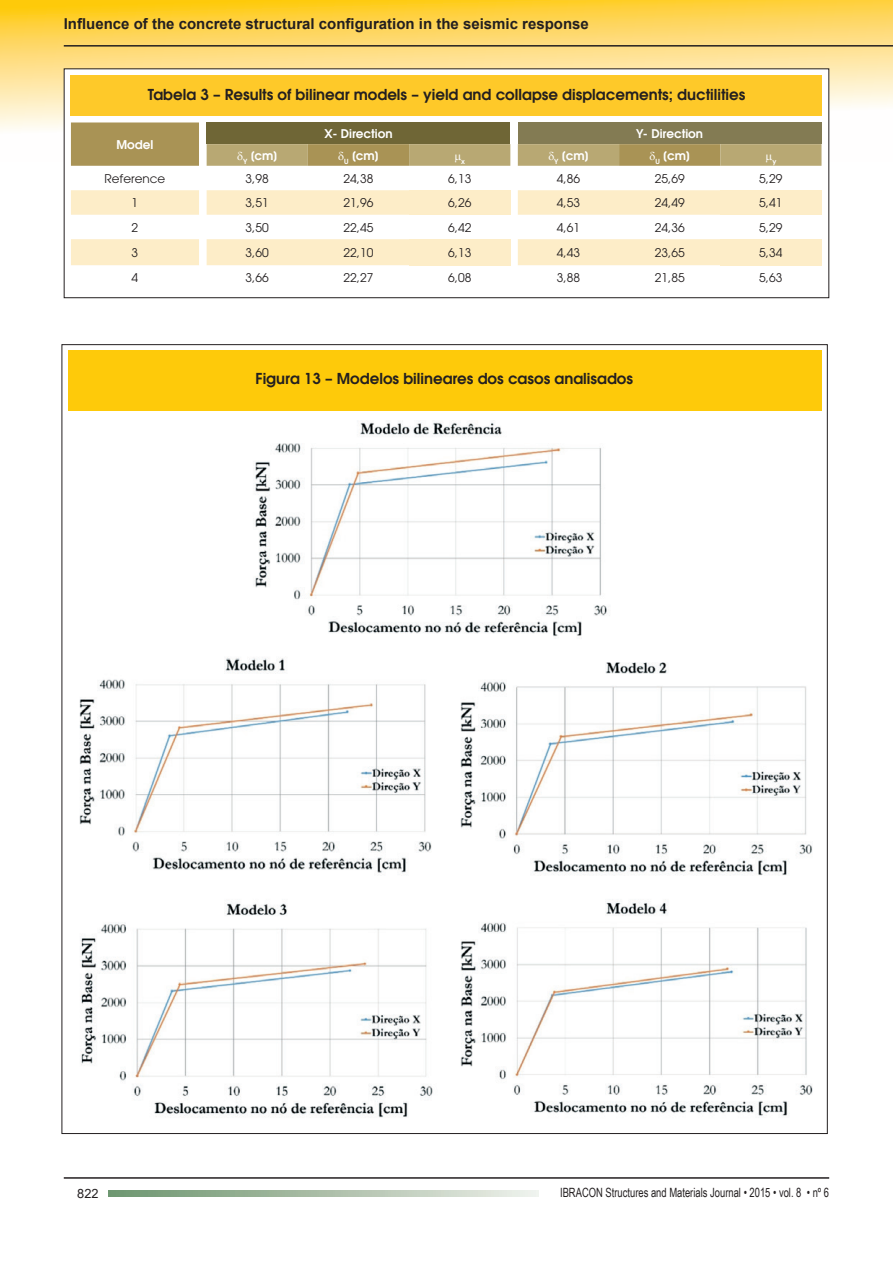
<style>
.page{position:relative;width:893px;height:1263px;background:#fff}
.page>*{position:absolute;margin:0;border:0;box-sizing:border-box;transform-origin:0 0}
.t1{font:600 15px "Avant Garde";color:#231f20}
.t2{font:700 15px "Arial";color:#231f20}
.t3{font:12.75px "Arial Narrow";color:#231f20;scale:.9 1}
.t4{font:12.75px "Arial";color:#231f20}
.t5{font:12px "Avant Garde";color:#231f20}
.t6{font:600 12px "Avant Garde";color:#fff}
.t7{font:600 6.9px "Avant Garde";color:#fff}
</style>
<div class="page">
<svg style="left:0;top:0;width:893px;height:162px;background:#fedc77"></svg>
<hr style="left:64px;top:1177px;width:765px;height:2px;background:#231f20">
<hr style="left:64px;top:45px;width:829px;height:2px;background:#231f20">
<svg style="left:108px;top:1190px;width:431px;height:6px;background:#acc0aa"></svg>
<div style="left:68px;top:350px;width:753px;height:60px;background:#feca0a"></div>
<img style="left:79px;top:421px;width:734px;height:697px">
<div style="left:64px;top:69px;width:765px;height:229px;background:#fff"></div>
<div style="left:64px;top:68px;width:765px;height:230px;border:1px solid #231f20"></div>
<div style="left:71px;top:76px;width:751px;height:40px;background:#fec929"></div>
<svg style="left:207px;top:190px;width:304px;height:76px"></svg>
<svg style="left:71px;top:190px;width:338px;height:25px;background:#fdedca"></svg>
<div style="left:409px;top:190px;width:101px;height:25px;background:#fdedc8"></div>
<svg style="left:518px;top:190px;width:202px;height:25px;background:#fdedc9"></svg>
<div style="left:720px;top:190px;width:101px;height:25px;background:#fdedc8"></div>
<div style="left:71px;top:239px;width:338px;height:26px;background:#fdedc8"></div>
<div style="left:409px;top:239px;width:101px;height:26px;background:#fdedc8"></div>
<div style="left:518px;top:239px;width:202px;height:26px;background:#fdedc8"></div>
<div style="left:720px;top:239px;width:101px;height:26px;background:#fdedc8"></div>
<svg style="left:71px;top:122px;width:750px;height:44px;background:#9c8d5b"></svg>
<p class="t2" style="left:64px;top:13px;width:527px">Influence of the concrete structural configuration in the seismic response</p>
<p class="t1" style="left:148px;top:84px;width:599px">Tabela 3 – Results of bilinear models – yield and collapse displacements; ductilities</p>
<p class="t6" style="left:116px;top:137px;width:38px">Model</p>
<p class="t6" style="left:324px;top:126px;width:70px">X- Direction</p>
<p class="t6" style="left:636px;top:126px;width:68px">Y- Direction</p>
<p class="t6" style="left:243px;top:147px;width:36px"><sub>Y</sub> [cm]</p>
<p class="t6" style="left:344px;top:147px;width:36px"><sub>U</sub> [cm]</p>
<p class="t7" style="left:461px;top:157px;width:5px">x</p>
<p class="t6" style="left:554px;top:147px;width:36px"><sub>Y</sub> [cm]</p>
<p class="t6" style="left:655px;top:147px;width:36px"><sub>U</sub> [cm]</p>
<p class="t7" style="left:772px;top:157px;width:6px">y</p>
<p class="t5" style="left:105px;top:171px;width:62px">Reference</p>
<p class="t5" style="left:246px;top:171px;width:25px">3,98</p>
<p class="t5" style="left:344px;top:171px;width:31px">24,38</p>
<p class="t5" style="left:448px;top:171px;width:25px">6,13</p>
<p class="t5" style="left:557px;top:171px;width:25px">4,86</p>
<p class="t5" style="left:655px;top:171px;width:31px">25,69</p>
<p class="t5" style="left:759px;top:171px;width:25px">5,29</p>
<p class="t5" style="left:132px;top:196px;width:8px">1</p>
<p class="t5" style="left:246px;top:196px;width:25px">3,51</p>
<p class="t5" style="left:344px;top:196px;width:31px">21,96</p>
<p class="t5" style="left:448px;top:196px;width:25px">6,26</p>
<p class="t5" style="left:557px;top:196px;width:25px">4,53</p>
<p class="t5" style="left:655px;top:196px;width:31px">24,49</p>
<p class="t5" style="left:759px;top:196px;width:25px">5,41</p>
<p class="t5" style="left:132px;top:220px;width:8px">2</p>
<p class="t5" style="left:246px;top:220px;width:25px">3,50</p>
<p class="t5" style="left:344px;top:220px;width:31px">22,45</p>
<p class="t5" style="left:448px;top:220px;width:25px">6,42</p>
<p class="t5" style="left:557px;top:220px;width:25px">4,61</p>
<p class="t5" style="left:655px;top:220px;width:31px">24,36</p>
<p class="t5" style="left:759px;top:220px;width:25px">5,29</p>
<p class="t5" style="left:132px;top:245px;width:8px">3</p>
<p class="t5" style="left:246px;top:245px;width:25px">3,60</p>
<p class="t5" style="left:344px;top:245px;width:31px">22,10</p>
<p class="t5" style="left:448px;top:245px;width:25px">6,13</p>
<p class="t5" style="left:557px;top:245px;width:25px">4,43</p>
<p class="t5" style="left:655px;top:245px;width:31px">23,65</p>
<p class="t5" style="left:759px;top:245px;width:25px">5,34</p>
<p class="t5" style="left:132px;top:271px;width:8px">4</p>
<p class="t5" style="left:246px;top:271px;width:25px">3,66</p>
<p class="t5" style="left:344px;top:271px;width:31px">22,27</p>
<p class="t5" style="left:448px;top:271px;width:25px">6,08</p>
<p class="t5" style="left:557px;top:271px;width:25px">3,88</p>
<p class="t5" style="left:655px;top:271px;width:31px">21,85</p>
<p class="t5" style="left:759px;top:271px;width:25px">5,63</p>
<p class="t1" style="left:255px;top:369px;width:379px">Figura 13 – Modelos bilineares dos casos analisados</p>
<p class="t4" style="left:77px;top:1185px;width:23px">822</p>
<p class="t3" style="left:560px;top:1183px;width:300px">IBRACON Structures and Materials Journal • 2015 • vol. 8 • nº 6</p>
</div>
